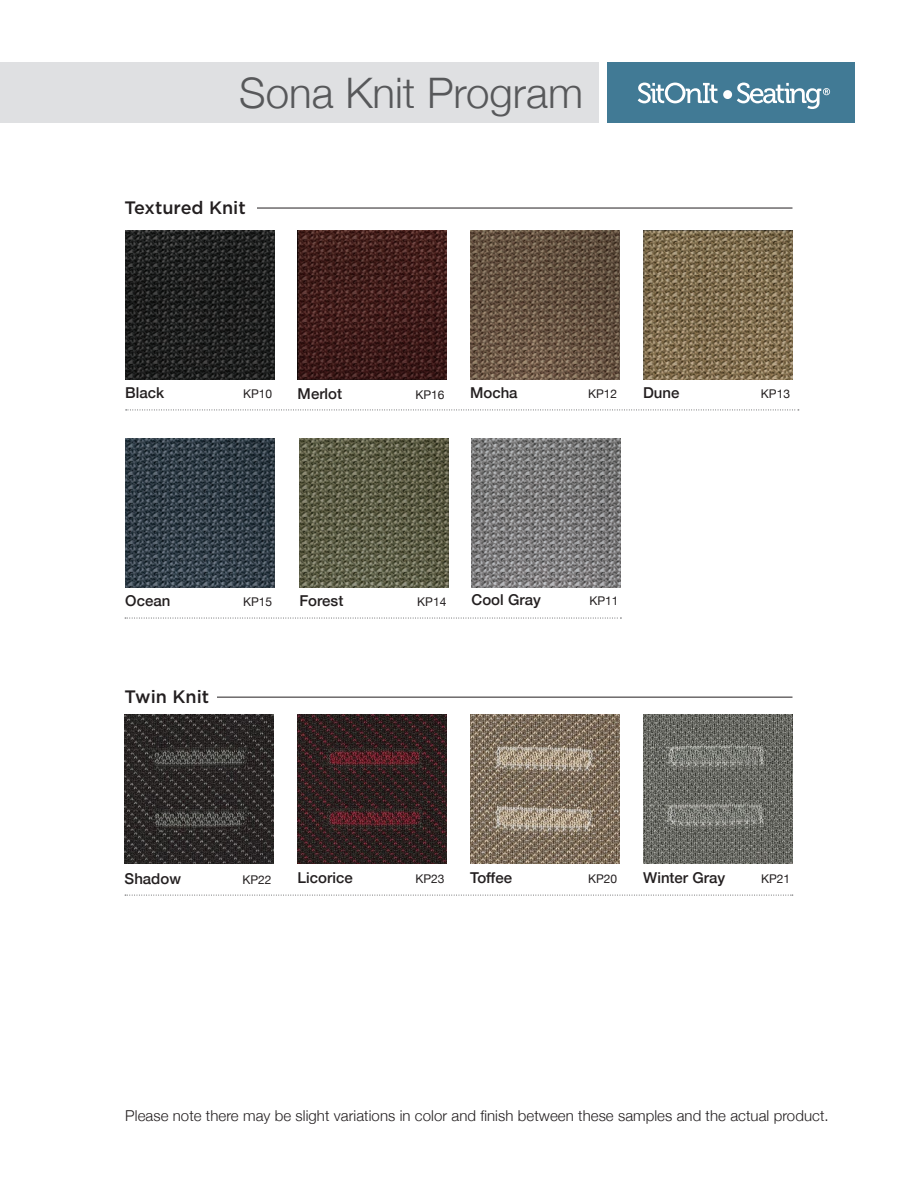
<style>
.page{position:relative;width:918px;height:1188px;background:#fff}
.page>*{position:absolute;margin:0;border:0;box-sizing:border-box;transform-origin:0 0}
.t1{font:300 42px "Helvetica Neue";color:#57585a}
.t2{font:500 18px "Gotham";color:#231f20}
.t3{font:300 15px "Helvetica Neue";letter-spacing:.005em;color:#231f20}
.t4{font:500 15px "Helvetica Neue";color:#231f20}
.t5{font:12px "Helvetica Neue";color:#231f20}
</style>
<div class="page">
<div style="left:607px;top:63px;width:247px;height:60px;background:#417a95"></div>
<div style="left:0;top:63px;width:599px;height:60px;background:#dcdddf"></div>
<svg style="left:638px;top:83px;width:192px;height:26px"></svg>
<img style="left:125px;top:715px;width:149px;height:149px">
<img style="left:298px;top:715px;width:149px;height:149px">
<img style="left:643px;top:715px;width:149px;height:149px">
<svg style="left:125px;top:895px;width:668px;height:1px"></svg>
<hr style="left:125px;top:697px;width:668px;height:1px;background:#231f20">
<div style="left:125px;top:689px;width:92px;height:24px;background:#fff"></div>
<svg style="left:125px;top:618px;width:496px;height:1px"></svg>
<svg style="left:126px;top:410px;width:673px;height:1px"></svg>
<hr style="left:125px;top:208px;width:668px;height:1px;background:#231f20">
<div style="left:125px;top:200px;width:132px;height:30px;background:#fff"></div>
<img style="left:643px;top:230px;width:149px;height:149px">
<img style="left:125px;top:230px;width:150px;height:149px">
<img style="left:298px;top:230px;width:149px;height:149px">
<img style="left:470px;top:230px;width:149px;height:149px">
<img style="left:125px;top:439px;width:149px;height:149px">
<img style="left:299px;top:439px;width:150px;height:149px">
<img style="left:472px;top:439px;width:149px;height:149px">
<img style="left:471px;top:715px;width:149px;height:149px">
<h1 class="t1" style="left:239px;top:60px;width:345px">Sona Knit Program</h1>
<p class="t2" style="left:125px;top:196px;width:123px">Textured Knit</p>
<p class="t4" style="left:125px;top:381px;width:40px">Black</p>
<p class="t5" style="left:243px;top:385px;width:31px">KP10</p>
<p class="t4" style="left:298px;top:381px;width:46px">Merlot</p>
<p class="t5" style="left:416px;top:386px;width:31px">KP16</p>
<p class="t4" style="left:470px;top:381px;width:49px">Mocha</p>
<p class="t5" style="left:588px;top:385px;width:31px">KP12</p>
<p class="t4" style="left:643px;top:381px;width:38px">Dune</p>
<p class="t5" style="left:761px;top:385px;width:31px">KP13</p>
<p class="t4" style="left:125px;top:589px;width:47px">Ocean</p>
<p class="t5" style="left:243px;top:594px;width:31px">KP15</p>
<p class="t4" style="left:299px;top:588px;width:45px">Forest</p>
<p class="t5" style="left:417px;top:593px;width:31px">KP14</p>
<p class="t4" style="left:472px;top:587px;width:71px">Cool Gray</p>
<p class="t5" style="left:589px;top:592px;width:31px">KP11</p>
<p class="t2" style="left:125px;top:685px;width:86px">Twin Knit</p>
<p class="t4" style="left:125px;top:866px;width:58px">Shadow</p>
<p class="t5" style="left:243px;top:871px;width:31px">KP22</p>
<p class="t4" style="left:298px;top:865px;width:57px">Licorice</p>
<p class="t5" style="left:416px;top:870px;width:31px">KP23</p>
<p class="t4" style="left:470px;top:865px;width:43px">Toffee</p>
<p class="t5" style="left:588px;top:870px;width:31px">KP20</p>
<p class="t4" style="left:643px;top:866px;width:83px">Winter Gray</p>
<p class="t5" style="left:761px;top:871px;width:31px">KP21</p>
<p class="t3" style="left:125px;top:1104px;width:705px">Please note there may be slight variations in color and finish between these samples and the actual product.</p>
</div>
